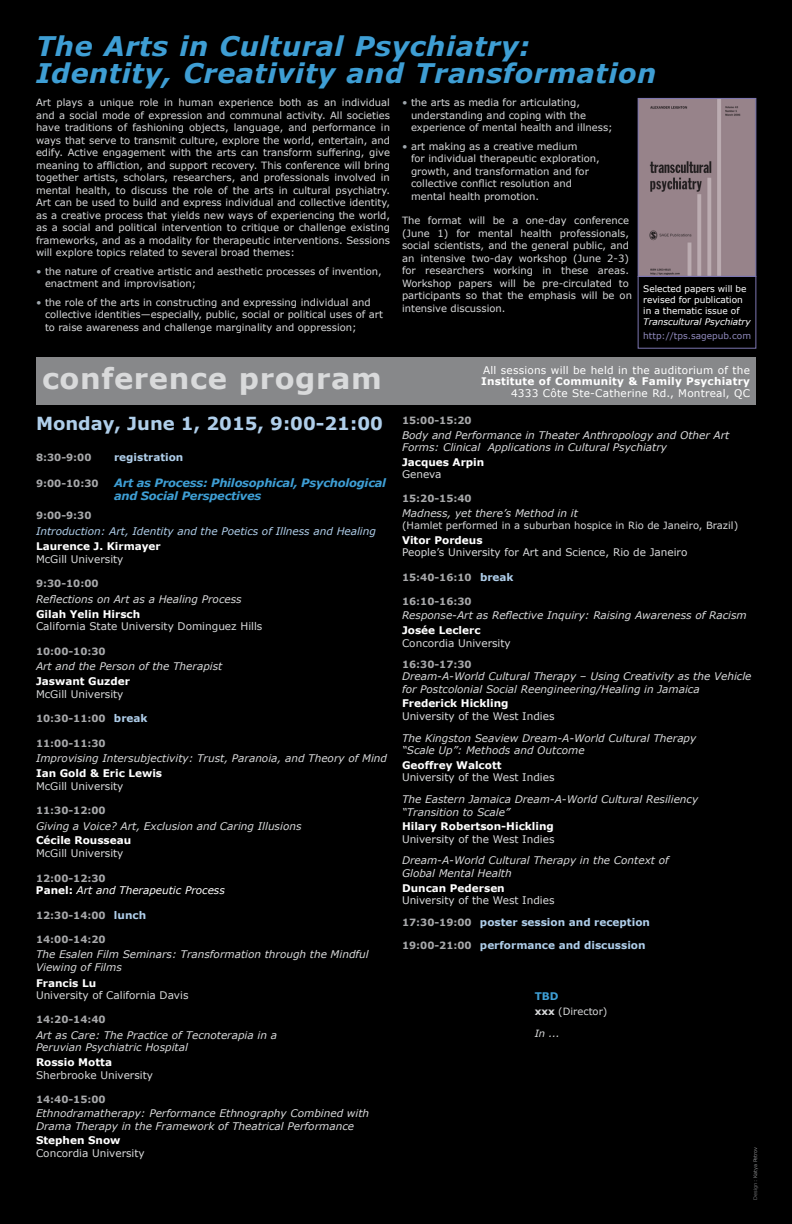
<style>
.page{position:relative;width:792px;height:1224px;background:#000}
.page>*{position:absolute;margin:0;border:0;box-sizing:border-box;transform-origin:0 0}
.t1{font:700 29px "Verdana";letter-spacing:.02em;color:#d9dadb}
.t2{font:italic 700 27px/27px "Verdana";letter-spacing:.02em;color:#3e9ed4}
.t3{font:700 18px "Verdana";color:#afceea}
.t4{font:italic 700 11.5px/13.8px "Verdana";letter-spacing:-.02em;color:#3e9ed4}
.t5{font:italic 10.5px/12.6px "Verdana";color:#d9dadb}
.t6{font:10.5px/21.6px "Verdana";color:#d9dadb}
.t7{font:700 10.5px "Verdana";color:#fff}
.t8{font:10.5px "Verdana";letter-spacing:.02em;color:#fff}
.t9{font:italic 10.5px "Verdana";color:#afceea}
.t10{font:700 10.5px "Verdana";color:#afceea}
.t11{font:700 10.5px "Verdana";letter-spacing:.02em;color:#fff}
.t12{font:italic 10.5px "Verdana";color:#fff}
.t13{font:700 10.5px "Verdana";color:#3e9ed4}
.t14{font:10px/12.5px "Verdana";color:#d9dadb}
.t15{font:700 10px "Verdana";color:#a7a8aa}
.t16{font:9px/11px "Verdana";letter-spacing:-.005em;color:#fff}
.t17{font:italic 9px "Verdana";letter-spacing:-.005em;color:#fff}
.t18{font:9px "Verdana";color:#918bbe}
.t19{font:5px "Verdana";color:#87888a}
.s1{color:#9fa7ad}
.s2{font-size:10.5px;color:#afceea}
.s3{font-weight:700;font-style:normal}
.s4{font-weight:700;font-size:10px;color:#a7a8aa}
.s5{font-weight:700;color:#afceea}
.s6{font-size:10px;color:#a7a8aa}
.s7{font-weight:700}
.s8{font-style:italic}
.s9{color:#707173}
</style>
<div class="page">
<img style="left:640px;top:100px;width:114px;height:174px">
<div style="left:638px;top:98px;width:118px;height:178px;border:1px solid #7b75b0"></div>
<div style="left:638px;top:276px;width:118px;height:72px;border:1px solid #7b75b0"></div>
<div style="left:36px;top:357px;width:720px;height:48px;background:#87888a"></div>
<h2 class="t2" style="left:36px;top:32px;width:622px">The Arts in Cultural Psychiatry:<br>Identity, Creativity and Transformation</h2>
<p class="t14" style="left:36px;top:96px;width:356px;text-align:justify">Art plays a unique role in human experience both as an individual and a social mode of expression and communal activity. All societies have traditions of fashioning objects, language, and performance in ways that serve to transmit culture, explore the world, entertain, and edify. Active engagement with the arts can transform suffering, give meaning to affliction, and support recovery. This conference will bring together artists, scholars, researchers, and professionals involved in mental health, to discuss the role of the arts in cultural psychiatry.<br>Art can be used to build and express individual and collective identity, as a creative process that yields new ways of experiencing the world, as a social and political intervention to critique or challenge existing frameworks, and as a modality for therapeutic interventions. Sessions will explore topics related to several broad themes:</p>
<p class="t14" style="left:45px;top:264px;width:338px;text-indent:-9px"><span class="s1">•</span> the nature of creative artistic and aesthetic processes of invention, enactment and improvisation;</p>
<p class="t14" style="left:45px;top:295px;width:340px;text-indent:-9px"><span class="s1">•</span> the role of the arts in constructing and expressing individual and collective identities—especially, public, social or political uses of art to raise awareness and challenge marginality and oppression;</p>
<p class="t14" style="left:411px;top:96px;width:203px;text-indent:-9px"><span class="s1">•</span> the arts as media for articulating, understanding and coping with the experience of mental health and illness;</p>
<p class="t14" style="left:411px;top:139px;width:190px;text-indent:-9px"><span class="s1">•</span> art making as a creative medium<br>for individual therapeutic exploration, growth, and transformation and for collective conflict resolution and mental health promotion.</p>
<p class="t14" style="left:402px;top:214px;width:232px">The format will be a one-day conference (June 1) for mental health professionals, social scientists, and the general public, and an intensive two-day workshop (June 2-3) for researchers working in these areas.<br>Workshop papers will be pre-circulated to participants so that the emphasis will be on intensive discussion.</p>
<p class="t16" style="left:643px;top:283px;width:105px">Selected papers will be revised for publication in a thematic issue of</p>
<p class="t17" style="left:643px;top:316px;width:109px">Transcultural Psychiatry</p>
<p class="t18" style="left:643px;top:330px;width:109px">http://tps.sagepub.com</p>
<h1 class="t1" style="left:42px;top:360px;width:341px">conference program</h1>
<p class="t8" style="left:483px;top:363px;width:268px">All sessions will be held in the auditorium of the</p>
<p class="t11" style="left:481px;top:375px;width:270px">Institute of Community &amp; Family Psychiatry</p>
<p class="t8" style="left:511px;top:386px;width:240px">4333 Côte Ste-Catherine Rd., Montreal, QC</p>
<h3 class="t3" style="left:36px;top:412px;width:348px">Monday, June 1, 2015, 9:00-21:00</h3>
<p class="t15" style="left:36px;top:451px;width:57px">8:30-9:00</p>
<p class="t10" style="left:114px;top:450px;width:71px">registration</p>
<p class="t15" style="left:36px;top:477px;width:64px">9:00-10:30</p>
<p class="t4" style="left:114px;top:475px;width:274px">Art as Process: Philosophical, Psychological and Social Perspectives</p>
<p class="t15" style="left:36px;top:509px;width:57px">9:00-9:30</p>
<p class="t9" style="left:36px;top:524px;width:342px">Introduction: Art, Identity and the Poetics of Illness and Healing</p>
<p class="t7" style="left:36px;top:540px;width:126px">Laurence J. Kirmayer</p>
<p class="t6" style="left:36px;top:548px;width:89px">McGill University</p>
<p class="t15" style="left:36px;top:577px;width:64px">9:30-10:00</p>
<p class="t5" style="left:36px;top:592px;width:207px">Reflections on Art as a Healing Process</p>
<p class="t7" style="left:36px;top:607px;width:106px">Gilah Yelin Hirsch</p>
<p class="t6" style="left:36px;top:615px;width:228px">California State University Dominguez Hills</p>
<p class="t15" style="left:36px;top:645px;width:71px">10:00-10:30</p>
<p class="t5" style="left:36px;top:660px;width:188px">Art and the Person of the Therapist</p>
<p class="t7" style="left:36px;top:674px;width:96px">Jaswant Guzder</p>
<p class="t6" style="left:36px;top:683px;width:89px">McGill University</p>
<p class="t15" style="left:36px;top:712px;width:113px">10:30-11:00 <span class="s2">break</span></p>
<p class="t15" style="left:36px;top:737px;width:71px">11:00-11:30</p>
<p class="t5" style="left:36px;top:752px;width:353px">Improvising Intersubjectivity: Trust, Paranoia, and Theory of Mind</p>
<p class="t7" style="left:36px;top:766px;width:128px">Ian Gold &amp; Eric Lewis</p>
<p class="t6" style="left:36px;top:775px;width:89px">McGill University</p>
<p class="t15" style="left:36px;top:804px;width:71px">11:30-12:00</p>
<p class="t5" style="left:36px;top:819px;width:267px">Giving a Voice? Art, Exclusion and Caring Illusions</p>
<p class="t7" style="left:36px;top:834px;width:97px">Cécile Rousseau</p>
<p class="t6" style="left:36px;top:842px;width:89px">McGill University</p>
<p class="t15" style="left:36px;top:872px;width:71px">12:00-12:30</p>
<p class="t12" style="left:36px;top:884px;width:190px"><span class="s3">Panel:</span> Art and Therapeutic Process</p>
<p class="t15" style="left:36px;top:909px;width:112px">12:30-14:00 <span class="s2">lunch</span></p>
<p class="t15" style="left:36px;top:933px;width:71px">14:00-14:20</p>
<p class="t5" style="left:36px;top:948px;width:334px">The Esalen Film Seminars: Transformation through the Mindful<br>Viewing of Films</p>
<p class="t7" style="left:36px;top:976px;width:62px">Francis Lu</p>
<p class="t6" style="left:36px;top:984px;width:154px">University of California Davis</p>
<p class="t15" style="left:36px;top:1013px;width:71px">14:20-14:40</p>
<p class="t5" style="left:36px;top:1028px;width:243px">Art as Care: The Practice of Tecnoterapia in a<br>Peruvian Psychiatric Hospital</p>
<p class="t7" style="left:36px;top:1055px;width:78px">Rossio Motta</p>
<p class="t6" style="left:36px;top:1064px;width:119px">Sherbrooke University</p>
<p class="t15" style="left:36px;top:1093px;width:71px">14:40-15:00</p>
<p class="t5" style="left:36px;top:1107px;width:335px">Ethnodramatherapy: Performance Ethnography Combined with<br>Drama Therapy in the Framework of Theatrical Performance</p>
<p class="t7" style="left:36px;top:1134px;width:86px">Stephen Snow</p>
<p class="t6" style="left:36px;top:1142px;width:110px">Concordia University</p>
<p class="t15" style="left:402px;top:414px;width:71px">15:00-15:20</p>
<p class="t5" style="left:402px;top:428px;width:329px">Body and Performance in Theater Anthropology and Other Art<br>Forms: Clinical Applications in Cultural Psychiatry</p>
<p class="t7" style="left:402px;top:455px;width:84px">Jacques Arpin</p>
<p class="t6" style="left:402px;top:463px;width:41px">Geneva</p>
<p class="t15" style="left:402px;top:492px;width:71px">15:20-15:40</p>
<p class="t5" style="left:402px;top:507px;width:177px">Madness, yet there’s Method in it</p>
<p class="t14" style="left:402px;top:519px;width:338px">(Hamlet performed in a suburban hospice in Rio de Janeiro, Brazil)</p>
<p class="t7" style="left:402px;top:533px;width:82px">Vitor Pordeus</p>
<p class="t6" style="left:402px;top:541px;width:287px">People’s University for Art and Science, Rio de Janeiro</p>
<p class="t15" style="left:402px;top:571px;width:113px">15:40-16:10 <span class="s2">break</span></p>
<p class="t15" style="left:402px;top:595px;width:71px">16:10-16:30</p>
<p class="t5" style="left:402px;top:609px;width:346px">Response-Art as Reflective Inquiry: Raising Awareness of Racism</p>
<p class="t7" style="left:402px;top:624px;width:80px">Josée Leclerc</p>
<p class="t6" style="left:402px;top:632px;width:110px">Concordia University</p>
<p class="t15" style="left:402px;top:658px;width:71px">16:30-17:30</p>
<p class="t5" style="left:402px;top:670px;width:351px">Dream-A-World Cultural Therapy – Using Creativity as the Vehicle for Postcolonial Social Reengineering/Healing in Jamaica</p>
<p class="t7" style="left:402px;top:697px;width:108px">Frederick Hickling</p>
<p class="t6" style="left:402px;top:705px;width:154px">University of the West Indies</p>
<p class="t5" style="left:402px;top:731px;width:296px">The Kingston Seaview Dream-A-World Cultural Therapy “Scale Up”: Methods and Outcome</p>
<p class="t7" style="left:402px;top:758px;width:101px">Geoffrey Walcott</p>
<p class="t6" style="left:402px;top:766px;width:154px">University of the West Indies</p>
<p class="t5" style="left:402px;top:793px;width:298px">The Eastern Jamaica Dream-A-World Cultural Resiliency “Transition to Scale”</p>
<p class="t7" style="left:402px;top:820px;width:153px">Hilary Robertson-Hickling</p>
<p class="t6" style="left:402px;top:828px;width:154px">University of the West Indies</p>
<p class="t5" style="left:402px;top:854px;width:268px">Dream-A-World Cultural Therapy in the Context of<br>Global Mental Health</p>
<p class="t7" style="left:402px;top:881px;width:104px">Duncan Pedersen</p>
<p class="t6" style="left:402px;top:889px;width:250px">University of the West Indies<br><span class="s4">17:30-19:00</span> <span class="s5">poster session and reception</span></p>
<p class="t10" style="left:402px;top:938px;width:245px"><span class="s6">19:00-21:00</span> performance and discussion</p>
<p class="t13" style="left:535px;top:989px;width:25px">TBD</p>
<p class="t14" style="left:535px;top:1001px;width:74px;line-height:21.5px"><span class="s7">xxx</span> (Director)<br><span class="s8">In ...</span></p>
<p class="t19" style="left:752px;top:1200px;width:54px;rotate:-90deg"><span class="s9">Design:</span> Katya Petrov</p>
</div>
